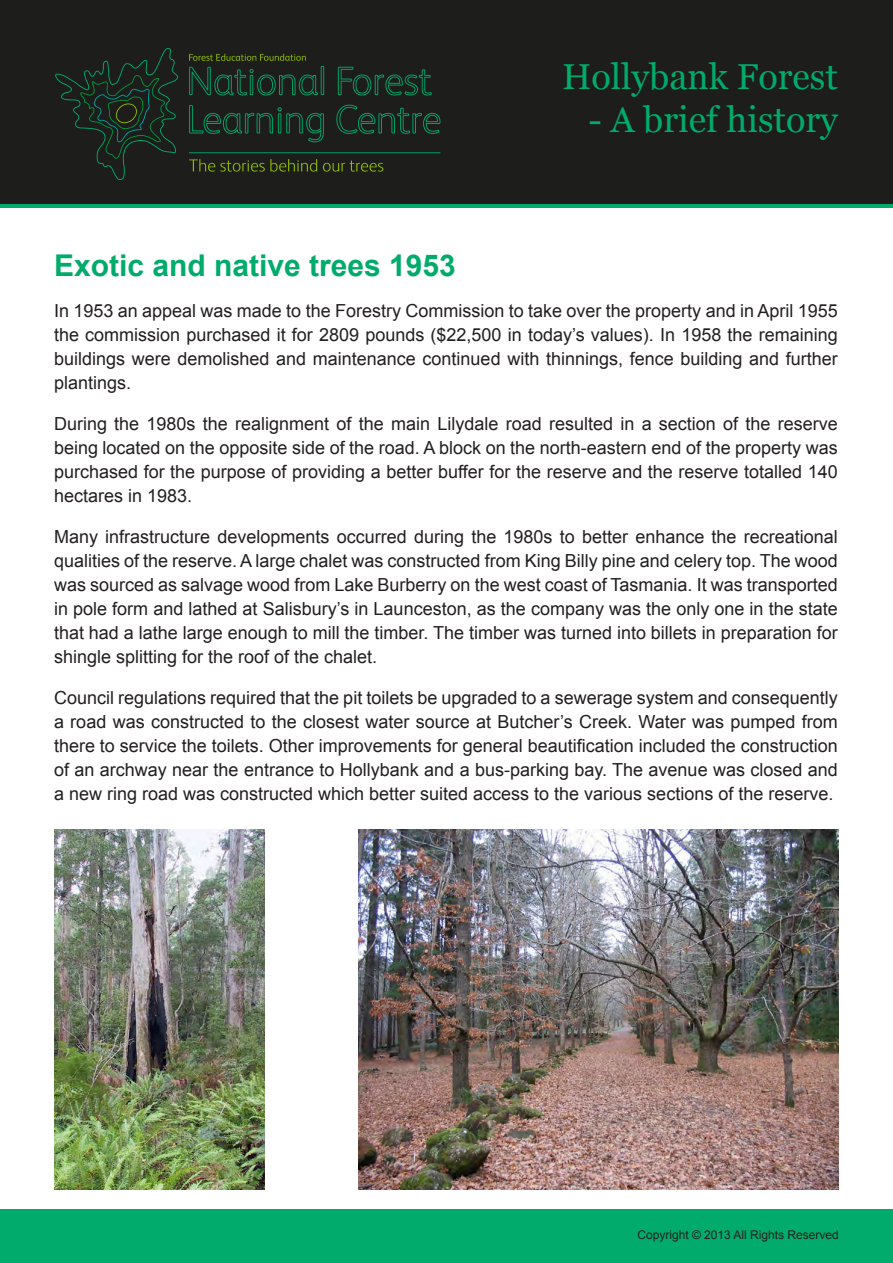
<style>
.page{position:relative;width:893px;height:1263px;background:#1d1d1b}
.page>*{position:absolute;margin:0;border:0;box-sizing:border-box;transform-origin:0 0}
.Main-Heading{font:36px "Georgia";color:#00ab6b}
.Content_-_Heading{font:700 30px "Arial";color:#00ab6b}
.Content_-_Body__Whit{font:18px/24px "Arial";color:#231f20;text-align:justify}
.t1{font:12px "Arial";color:#231f20}
</style>
<div class="page">
<svg style="left:338px;top:67px;width:94px;height:28px"></svg>
<svg style="left:189px;top:105px;width:135px;height:37px"></svg>
<svg style="left:336px;top:105px;width:104px;height:29px"></svg>
<svg style="left:189px;top:54px;width:135px;height:41px"></svg>
<svg style="left:189px;top:159px;width:128px;height:13px"></svg>
<svg style="left:323px;top:161px;width:60px;height:11px"></svg>
<hr style="left:189px;top:152px;width:251px;height:1px;background:#00ab6b">
<svg style="left:55px;top:48px;width:124px;height:132px"></svg>
<div style="left:0;top:1209px;width:893px;height:54px;background:#00ab6b"></div>
<div style="left:0;top:206px;width:893px;height:1003px;background:#fff"></div>
<hr style="left:0;top:204px;width:893px;height:4px;background:#00ab6b">
<img style="left:359px;top:830px;width:480px;height:360px">
<img style="left:54px;top:830px;width:210px;height:360px">
<p class="Main-Heading" style="left:562px;top:51px;width:277px">Hollybank Forest</p>
<p class="Main-Heading" style="left:588px;top:94px;width:251px">- A brief history</p>
<p class="Content_-_Heading" style="left:54px;top:245px;width:403px">Exotic and native trees 1953</p>
<p class="Content_-_Body__Whit" style="left:54px;top:299px;width:785px">In 1953 an appeal was made to the Forestry Commission to take over the property and in April 1955 the commission purchased it for 2809 pounds ($22,500 in today’s values). In 1958 the remaining buildings were demolished and maintenance continued with thinnings, fence building and further plantings.</p>
<p class="Content_-_Body__Whit" style="left:54px;top:412px;width:785px">During the 1980s the realignment of the main Lilydale road resulted in a section of the reserve being located on the opposite side of the road. A block on the north-eastern end of the property was purchased for the purpose of providing a better buffer for the reserve and the reserve totalled 140 hectares in 1983.</p>
<p class="Content_-_Body__Whit" style="left:54px;top:525px;width:785px">Many infrastructure developments occurred during the 1980s to better enhance the recreational qualities of the reserve. A large chalet was constructed from King Billy pine and celery top. The wood was sourced as salvage wood from Lake Burberry on the west coast of Tasmania. It was transported in pole form and lathed at Salisbury’s in Launceston, as the company was the only one in the state that had a lathe large enough to mill the timber. The timber was turned into billets in preparation for shingle splitting for the roof of the chalet.</p>
<p class="Content_-_Body__Whit" style="left:54px;top:686px;width:785px">Council regulations required that the pit toilets be upgraded to a sewerage system and consequently a road was constructed to the closest water source at Butcher’s Creek. Water was pumped from there to service the toilets. Other improvements for general beautification included the construction of an archway near the entrance to Hollybank and a bus-parking bay. The avenue was closed and a new ring road was constructed which better suited access to the various sections of the reserve.</p>
<p class="t1" style="left:637px;top:1227px;width:203px">Copyright © 2013 All Rights Reserved</p>
</div>
